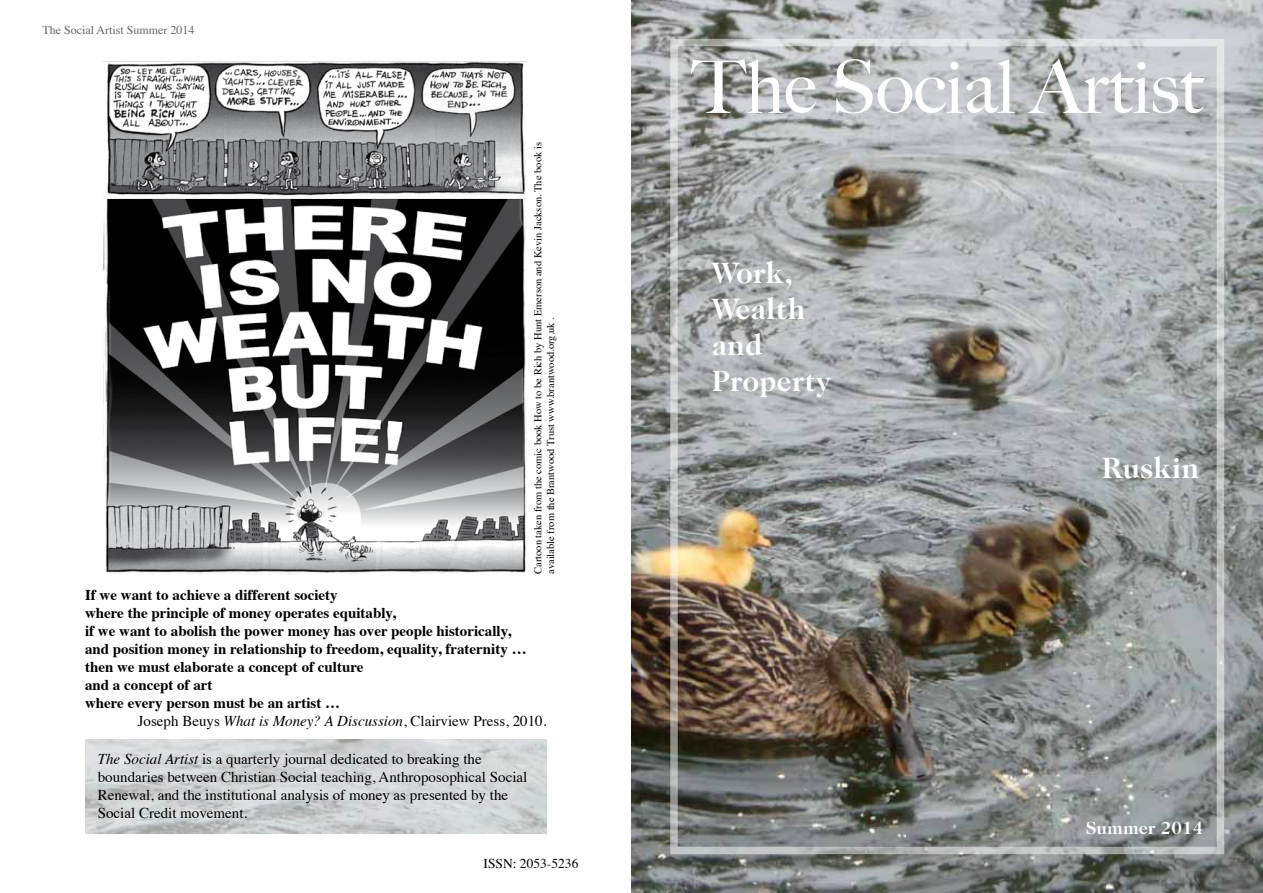
<style>
.page{position:relative;width:1263px;height:893px;background:#fff}
.page>*{position:absolute;margin:0;border:0;box-sizing:border-box;transform-origin:0 0}
.t1{font:500 73.5px "Big Caslon";color:#fff}
.t2{font:700 30px/36px "Caslon 224 IT Cby BT";color:#fff}
.t3{font:700 18px "Caslon 224 IT Cby BT";color:#fff}
.t4{font:700 15px/18px "Times";color:#000}
.t5{font:15px/18px "Times";color:#000}
.t6{font:13.5px "Times";color:#000}
.t7{font:12px "Times";color:#646567}
.t8{font:10.5px/12.6px "Times";color:#000}
.s1{font-style:italic}
</style>
<div class="page">
<img style="left:85px;top:740px;width:461px;height:93px">
<img style="left:104px;top:61px;width:424px;height:513px">
<img style="left:631px;top:0;width:632px;height:893px">
<div style="left:670px;top:39px;width:554px;height:815px;border:8px solid #fff"></div>
<p class="t7" style="left:43px;top:19px;width:153px">The Social Artist Summer 2014</p>
<p class="t8" style="left:531px;top:574px;width:433px;rotate:-90deg">Cartoon taken from the comic book How to be Rich by Hunt Emerson and Kevin Jackson. The book is available from the Brantwood Trust www.brantwood.org.uk .</p>
<p class="t4" style="left:85px;top:584px;width:443px">If we want to achieve a different society<br>where the principle of money operates equitably,<br>if we want to abolish the power money has over people historically, and position money in relationship to freedom, equality, fraternity … then we must elaborate a concept of culture<br>and a concept of art<br>where every person must be an artist …</p>
<p class="t5" style="left:138px;top:710px;width:410px">Joseph Beuys <span class="s1">What is Money? A Discussion</span>, Clairview Press, 2010.</p>
<p class="t5" style="left:98px;top:749px;width:431px"><span class="s1">The Social Artist</span> is a quarterly journal dedicated to breaking the boundaries between Christian Social teaching, Anthroposophical Social Renewal, and the institutional analysis of money as presented by the Social Credit movement.</p>
<p class="t6" style="left:483px;top:850px;width:96px">ISSN: 2053-5236</p>
<h1 class="t1" style="left:691px;top:44px;width:513px">The Social Artist</h1>
<h2 class="t2" style="left:712px;top:254px;width:120px">Work,<br>Wealth and<br>Property</h2>
<h2 class="t2" style="left:1102px;top:449px;width:99px">Ruskin</h2>
<p class="t3" style="left:1086px;top:816px;width:119px">Summer 2014</p>
</div>
